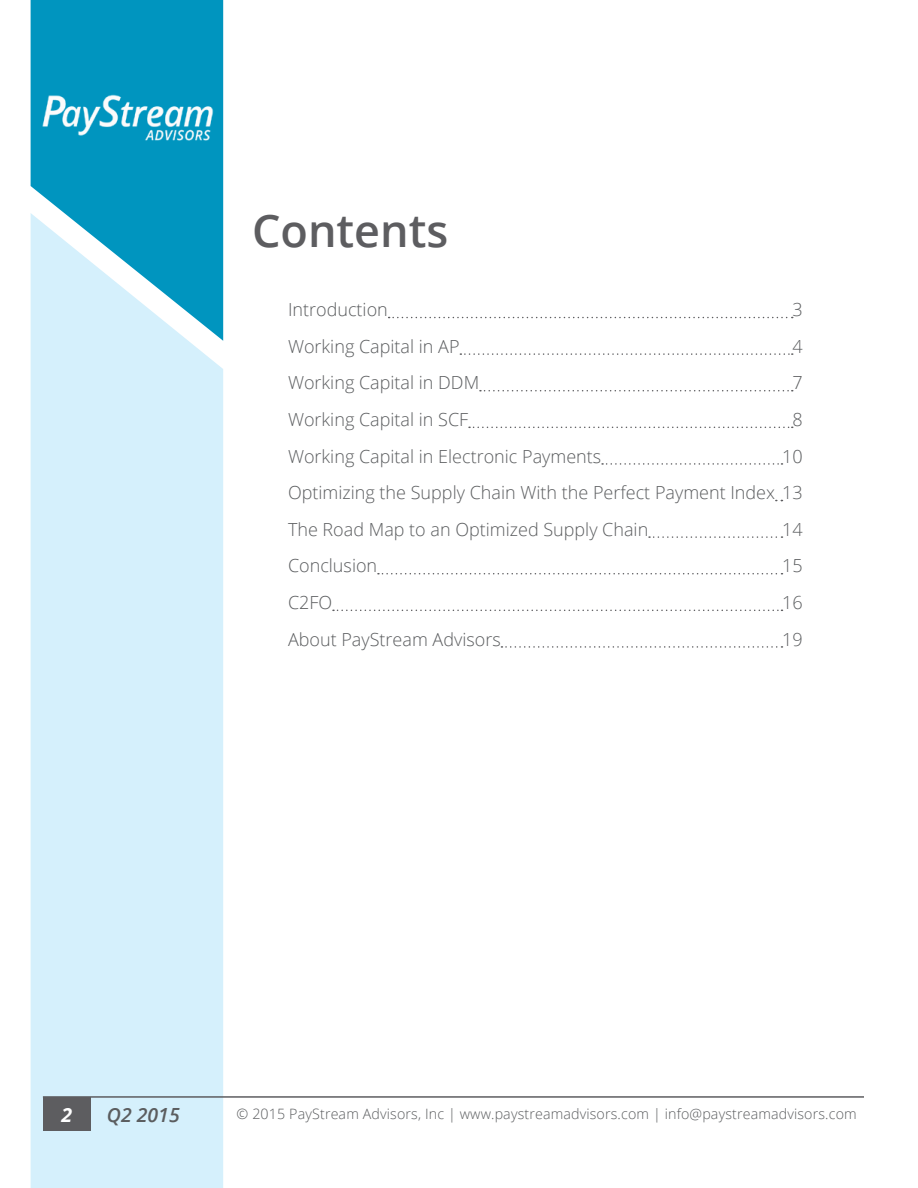
<style>
.page{position:relative;width:918px;height:1188px;background:#fff}
.page>*{position:absolute;margin:0;border:0;box-sizing:border-box;transform-origin:0 0}
.t1{font:600 45px "Open Sans";color:#5d5d60}
.t2{font:italic 600 19.5px "Open Sans";color:#5b5d5f}
.t3{font:italic 700 19.5px "Open Sans";color:#fff}
.t4{font:300 18px/36.6px "Open Sans";color:#5b5d5f;text-align:justify}
.t5{font:300 14.25px "Open Sans";letter-spacing:.01em;color:#5b5d5f}
</style>
<div class="page">
<div style="left:31px;top:341px;width:192px;height:847px;background:#d5f0fc"></div>
<svg style="left:31px;top:0;width:192px;height:341px;background:#3caecf"></svg>
<hr style="left:43px;top:1096px;width:821px;height:2px;background:#5d5d60">
<div style="left:43px;top:1098px;width:48px;height:33px;background:#5d5d60"></div>
<img style="left:38px;top:88px;width:179px;height:55px">
<svg style="left:389px;top:317px;width:404px;height:1px"></svg>
<svg style="left:460px;top:353px;width:333px;height:2px"></svg>
<svg style="left:480px;top:390px;width:313px;height:1px"></svg>
<svg style="left:469px;top:427px;width:324px;height:1px"></svg>
<svg style="left:602px;top:463px;width:181px;height:2px"></svg>
<svg style="left:649px;top:536px;width:134px;height:2px"></svg>
<svg style="left:378px;top:573px;width:405px;height:1px"></svg>
<svg style="left:333px;top:610px;width:450px;height:1px"></svg>
<svg style="left:501px;top:646px;width:282px;height:2px"></svg>
<h1 class="t1" style="left:252px;top:200px;width:198px">Contents</h1>
<p class="t4" style="left:288px;top:291px;width:101px">Introduction</p>
<p class="t4" style="left:793px;top:291px;width:12px">3</p>
<p class="t4" style="left:288px;top:327px;width:173px">Working Capital in AP</p>
<p class="t4" style="left:793px;top:327px;width:12px">4</p>
<p class="t4" style="left:288px;top:364px;width:193px">Working Capital in DDM</p>
<p class="t4" style="left:793px;top:364px;width:12px">7</p>
<p class="t4" style="left:288px;top:401px;width:182px">Working Capital in SCF</p>
<p class="t4" style="left:793px;top:401px;width:12px">8</p>
<p class="t4" style="left:288px;top:437px;width:315px">Working Capital in Electronic Payments</p>
<p class="t4" style="left:288px;top:437px;width:516px;text-indent:494px">10<br>Optimizing the Supply Chain With the Perfect Payment Index 13<br>The Road Map to an Optimized Supply Chain</p>
<p class="t4" style="left:782px;top:510px;width:22px">14</p>
<p class="t4" style="left:288px;top:547px;width:91px">Conclusion</p>
<p class="t4" style="left:782px;top:547px;width:22px">15</p>
<p class="t4" style="left:288px;top:584px;width:46px">C2FO</p>
<p class="t4" style="left:782px;top:584px;width:22px">16</p>
<p class="t4" style="left:288px;top:620px;width:214px">About PayStream Advisors</p>
<p class="t4" style="left:782px;top:620px;width:22px">19</p>
<p class="t3" style="left:62px;top:1101px;width:12px">2</p>
<p class="t2" style="left:107px;top:1101px;width:74px">Q2 2015</p>
<p class="t5" style="left:237px;top:1104px;width:622px">© 2015 PayStream Advisors, Inc | www.paystreamadvisors.com | info@paystreamadvisors.com</p>
</div>
